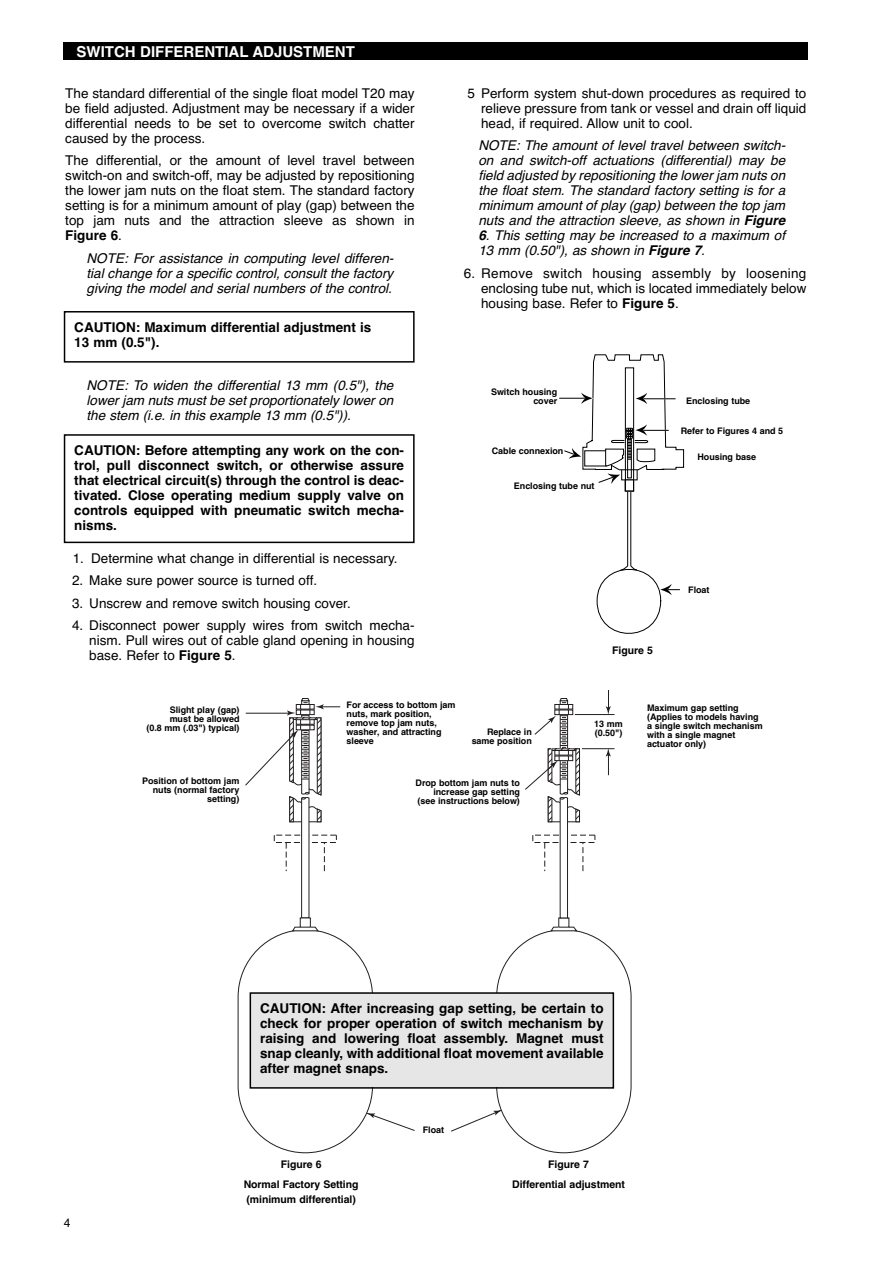
<style>
.page{position:relative;width:893px;height:1263px;background:#fff}
.page>*{position:absolute;margin:0;border:0;box-sizing:border-box;transform-origin:0 0}
.t1{font:700 15px "Helvetica";color:#fff}
.t2{font:13.5px/15px "Helvetica";color:#000;text-align:justify}
.t3{font:italic 13.5px/15px "Helvetica";color:#000;text-align:justify}
.t4{font:700 13.5px/15px "Helvetica";color:#000;text-align:justify}
.t5{font:12px "Helvetica";color:#000}
.t6{font:700 10.5px/19.2px "Helvetica";letter-spacing:-.005em;color:#000;text-align:center}
.t7{font:700 9px/9px "Helvetica";letter-spacing:-.005em;color:#000;text-align:right}
.s1{font-weight:700}
</style>
<div class="page">
<div style="left:64px;top:43px;width:744px;height:17px;background:#000"></div>
<svg style="left:291px;top:926px;width:28px;height:6px"></svg>
<svg style="left:550px;top:926px;width:28px;height:6px"></svg>
<hr style="left:575px;top:714px;width:39px;height:1px;background:#231f20">
<hr style="left:582px;top:748px;width:32px;height:1px;background:#231f20">
<svg style="left:606px;top:748px;width:5px;height:27px"></svg>
<svg style="left:606px;top:690px;width:5px;height:24px"></svg>
<svg style="left:366px;top:1113px;width:49px;height:18px"></svg>
<svg style="left:451px;top:1110px;width:51px;height:22px"></svg>
<svg style="left:245px;top:698px;width:95px;height:221px"></svg>
<svg style="left:525px;top:698px;width:70px;height:221px"></svg>
<div style="left:300px;top:917px;width:11px;height:10px;border:1px solid #231f20"></div>
<div style="left:64px;top:311px;width:351px;height:52px;border:2px solid #000"></div>
<div style="left:64px;top:434px;width:351px;height:109px;border:2px solid #000"></div>
<svg style="left:559px;top:354px;width:125px;height:280px"></svg>
<div style="left:251px;top:994px;width:362px;height:93px;background:#e6e6e6"></div>
<div style="left:250px;top:992px;width:364px;height:97px;border:2px solid #000"></div>
<p class="t1" style="left:77px;top:43px;width:280px">SWITCH DIFFERENTIAL ADJUSTMENT</p>
<p class="t2" style="left:65px;top:86px;width:351px">The standard differential of the single float model T20 may be field adjusted. Adjustment may be necessary if a wider differential needs to be set to overcome switch chatter caused by the process.</p>
<p class="t2" style="left:65px;top:153px;width:351px">The differential, or the amount of level travel between switch-on and switch-off, may be adjusted by repositioning the lower jam nuts on the float stem. The standard factory setting is for a minimum amount of play (gap) between the top jam nuts and the attraction sleeve as shown in <span class="s1">Figure 6</span>.</p>
<p class="t3" style="left:87px;top:251px;width:308px">NOTE: For assistance in computing level differen&shy;tial change for a specific control, consult the factory giving the model and serial numbers of the control.</p>
<p class="t4" style="left:74px;top:319px;width:299px">CAUTION: Maximum differential adjustment is<br>13 mm (0.5").</p>
<p class="t3" style="left:87px;top:378px;width:308px">NOTE: To widen the differential 13 mm (0.5"), the lower jam nuts must be set proportionately lower on the stem (i.e. in this example 13 mm (0.5")).</p>
<p class="t4" style="left:74px;top:443px;width:331px">CAUTION: Before attempting any work on the con&shy;trol, pull disconnect switch, or otherwise assure that electrical circuit(s) through the control is deac&shy;tivated. Close operating medium supply valve on controls equipped with pneumatic switch mecha&shy;nisms.</p>
<p class="t2" style="left:73px;top:551px;width:326px">1. Determine what change in differential is necessary.</p>
<p class="t2" style="left:72px;top:573px;width:247px">2. Make sure power source is turned off.</p>
<p class="t2" style="left:72px;top:596px;width:280px">3. Unscrew and remove switch housing cover.</p>
<p class="t2" style="left:89px;top:618px;width:327px;text-indent:-17px">4. Disconnect power supply wires from switch mecha&shy;nism. Pull wires out of cable gland opening in housing base. Refer to <span class="s1">Figure 5</span>.</p>
<p class="t2" style="left:481px;top:86px;width:327px;text-indent:-14px">5 Perform system shut-down procedures as required to relieve pressure from tank or vessel and drain off liquid head, if required. Allow unit to cool.</p>
<p class="t3" style="left:478px;top:138px;width:308px">NOTE: The amount of level travel between switch&shy;on and switch-off actuations (differential) may be field adjusted by repositioning the lower jam nuts on the float stem. The standard factory setting is for a minimum amount of play (gap) between the top jam nuts and the attraction sleeve, as shown in <span class="s1">Figure</span></p>
<p class="t3" style="left:478px;top:228px;width:308px"><span class="s1">6</span>. This setting may be increased to a maximum of<br>13 mm (0.50"), as shown in <span class="s1">Figure 7</span>.</p>
<p class="t2" style="left:481px;top:266px;width:327px;text-indent:-17px">6. Remove switch housing assembly by loosening enclosing tube nut, which is located immediately below housing base. Refer to <span class="s1">Figure 5</span>.</p>
<p class="t7" style="left:491px;top:387px;width:68px">Switch housing cover</p>
<p class="t7" style="left:492px;top:446px;width:73px">Cable connexion</p>
<p class="t7" style="left:514px;top:481px;width:82px">Enclosing tube nut</p>
<p class="t7" style="left:686px;top:396px;width:66px">Enclosing tube</p>
<p class="t7" style="left:681px;top:426px;width:104px">Refer to Figures 4 and 5</p>
<p class="t7" style="left:697px;top:452px;width:60px">Housing base</p>
<p class="t6" style="left:612px;top:641px;width:42px">Figure 5</p>
<p class="t7" style="left:688px;top:585px;width:23px">Float</p>
<p class="t7" style="left:147px;top:705px;width:94px">Slight play (gap) must be allowed<br>(0.8 mm (.03") typical)</p>
<p class="t7" style="left:142px;top:776px;width:99px">Position of bottom jam nuts (normal factory setting)</p>
<p class="t7" style="left:347px;top:700px;width:110px;text-align:left">For access to bottom jam nuts, mark position, remove top jam nuts, washer, and attracting sleeve</p>
<p class="t7" style="left:647px;top:704px;width:117px;text-align:left">Maximum gap setting (Applies to models having a single switch mechanism with a single magnet actuator only)</p>
<p class="t7" style="left:594px;top:719px;width:30px;text-align:left">13 mm (0.50")</p>
<p class="t7" style="left:472px;top:727px;width:62px">Replace in same position</p>
<p class="t7" style="left:416px;top:778px;width:106px">Drop bottom jam nuts to increase gap setting (see instructions below)</p>
<p class="t4" style="left:260px;top:1001px;width:345px">CAUTION: After increasing gap setting, be certain to check for proper operation of switch mechanism by raising and lowering float assembly. Magnet must snap cleanly, with additional float movement available after magnet snaps.</p>
<p class="t7" style="left:423px;top:1126px;width:23px">Float</p>
<p class="t5" style="left:64px;top:1215px;width:8px">4</p>
<p class="t6" style="left:244px;top:1155px;width:116px">Figure 6<br>Normal Factory Setting</p>
<p class="t6" style="left:246px;top:1189px;width:111px">(minimum differential)</p>
<p class="t6" style="left:512px;top:1155px;width:114px">Figure 7<br>Differential adjustment</p>
</div>
